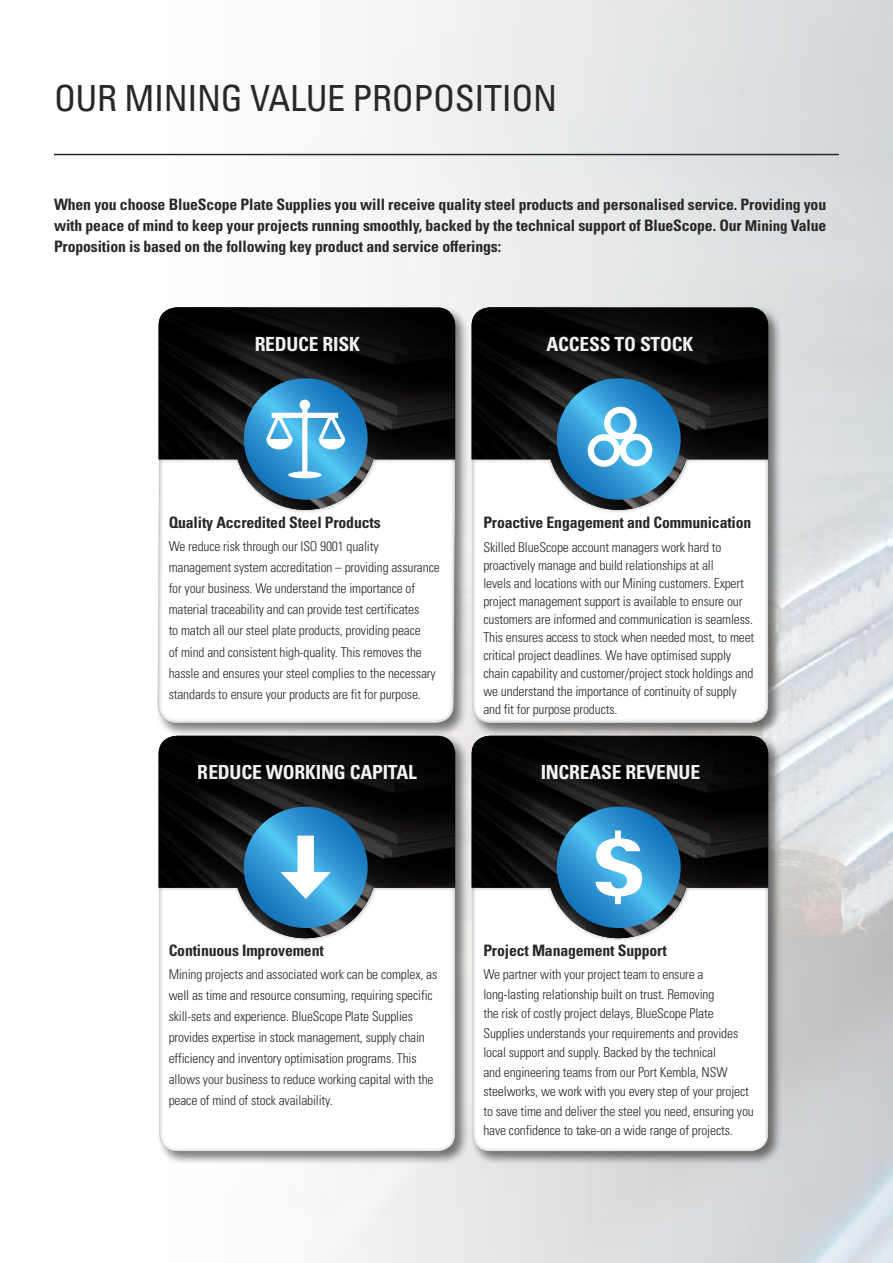
<style>
.page{position:relative;width:893px;height:1263px;background:#fff}
.page>*{position:absolute;margin:0;border:0;box-sizing:border-box;transform-origin:0 0}
.t1{font:condensed 36px "Univers";letter-spacing:-.01em;color:#292829}
.t2{font:700 condensed 19.5px "Univers";letter-spacing:-.01em;color:#fff}
.t3{font:700 condensed 15.75px/21px "Univers";letter-spacing:-.01em;color:#292829;text-align:justify}
.t4{font:300 condensed 13.5px/21px "Univers";letter-spacing:-.01em;color:#292829}
.s1{font-size:15px}
</style>
<div class="page">
<hr style="left:54px;top:154px;width:785px;height:1px;background:#292829">
<div style="left:156px;top:734px;width:314px;height:432px;background:#000;opacity:.5"></div>
<div style="left:157px;top:885px;width:299px;height:267px;background:#fff"></div>
<svg style="left:159px;top:737px;width:296px;height:201px"></svg>
<div style="left:469px;top:734px;width:314px;height:432px;background:#000;opacity:.5"></div>
<div style="left:470px;top:885px;width:299px;height:267px;background:#fff"></div>
<svg style="left:472px;top:737px;width:296px;height:201px"></svg>
<div style="left:155px;top:305px;width:315px;height:432px;background:#000;opacity:.5"></div>
<div style="left:156px;top:457px;width:300px;height:267px;background:#fff"></div>
<svg style="left:159px;top:307px;width:296px;height:203px"></svg>
<svg style="left:244px;top:378px;width:124px;height:122px;background:#4d91ba"></svg>
<div style="left:469px;top:305px;width:314px;height:432px;background:#000;opacity:.5"></div>
<div style="left:470px;top:457px;width:299px;height:267px;background:#fff"></div>
<svg style="left:472px;top:307px;width:296px;height:203px"></svg>
<svg style="left:557px;top:378px;width:124px;height:122px;background:#3884b1"></svg>
<svg style="left:557px;top:807px;width:124px;height:121px;background:#4b90b9"></svg>
<svg style="left:244px;top:807px;width:124px;height:121px;background:#478fb9"></svg>
<div style="left:604px;top:407px;width:33px;height:32px;border:6px solid #fff;border-radius:50%"></div>
<div style="left:588px;top:434px;width:32px;height:33px;border:6px solid #fff;border-radius:50%"></div>
<div style="left:620px;top:434px;width:32px;height:32px;border:6px solid #fff;border-radius:50%"></div>
<h1 class="t1" style="left:54px;top:76px;width:505px">OUR MINING VALUE PROPOSITION</h1>
<p class="t3" style="left:54px;top:194px;width:774px">When you choose BlueScope Plate Supplies you will receive quality steel products and personalised service. Providing you with peace of mind to keep your projects running smoothly, backed by the technical support of BlueScope. Our <span class="s1">Mining</span> Value Proposition is based on the following key product and service offerings:</p>
<h2 class="t2" style="left:255px;top:332px;width:107px">REDUCE RISK</h2>
<h2 class="t2" style="left:547px;top:332px;width:148px">ACCESS TO STOCK</h2>
<p class="t3" style="left:169px;top:512px;width:213px">Quality Accredited Steel Products</p>
<p class="t4" style="left:169px;top:536px;width:273px">We reduce risk through our ISO 9001 quality management system accreditation – providing assurance for your business. We understand the importance of material traceability and can provide test certificates<br>to match all our steel plate products, providing peace<br>of mind and consistent high-quality. This removes the hassle and ensures your steel complies to the necessary standards to ensure your products are fit for purpose.</p>
<p class="t3" style="left:483px;top:512px;width:270px">Proactive Engagement and Communication</p>
<p class="t4" style="left:483px;top:538px;width:272px;line-height:18px">Skilled BlueScope account managers work hard to proactively manage and build relationships at all<br>levels and locations with our Mining customers. Expert project management support is available to ensure our customers are informed and communication is seamless.<br>This ensures access to stock when needed most, to meet critical project deadlines. We have optimised supply chain capability and customer/project stock holdings and we understand the importance of continuity of supply and fit for purpose products.</p>
<h2 class="t2" style="left:198px;top:760px;width:221px">REDUCE WORKING CAPITAL</h2>
<h2 class="t2" style="left:540px;top:760px;width:161px">INCREASE REVENUE</h2>
<p class="t3" style="left:169px;top:940px;width:157px">Continuous Improvement</p>
<p class="t4" style="left:169px;top:964px;width:270px">Mining projects and associated work can be complex, as well as time and resource consuming, requiring specific skill-sets and experience. BlueScope Plate Supplies provides expertise in stock management, supply chain efficiency and inventory optimisation programs. This allows your business to reduce working capital with the peace of mind of stock availability.</p>
<p class="t3" style="left:483px;top:940px;width:185px">Project Management Support</p>
<p class="t4" style="left:483px;top:965px;width:272px;line-height:19.5px">We partner with your project team to ensure a long-lasting relationship built on trust. Removing<br>the risk of costly project delays, BlueScope Plate Supplies understands your requirements and provides local support and supply. Backed by the technical<br>and engineering teams from our Port Kembla, NSW steelworks, we work with you every step of your project to save time and deliver the steel you need, ensuring you have confidence to take-on a wide range of projects.</p>
</div>
